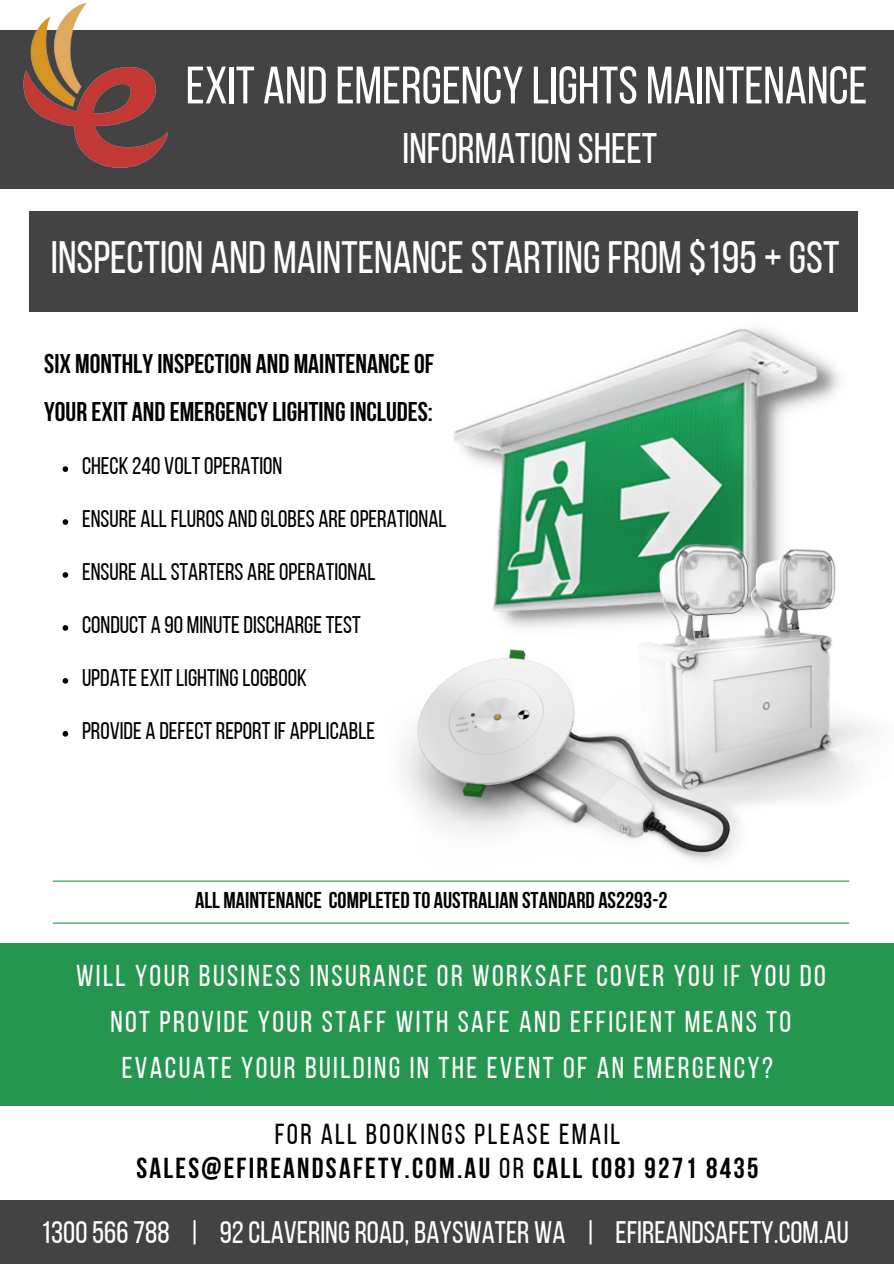
<style>
.page{position:relative;width:894px;height:1264px;background:#fff}
.page>*{position:absolute;margin:0;border:0;box-sizing:border-box;transform-origin:0 0}
.t1{font:52.5px "Bebas Neue";color:#fff}
.t2{font:45.3px "Bebas Neue";color:#fff}
.t3{font:42.6px "Bebas Neue";color:#fff}
.t4{font:31.05px "Bebas Neue";color:#fff}
.t5{font:30px/46.2px "Bebas Neue";letter-spacing:.08em;color:#fff;text-align:center}
.t6{font:700 28.8px "Bebas Neue";letter-spacing:.08em;color:#000}
.t7{font:28.8px "Bebas Neue";letter-spacing:.08em;color:#000}
.t8{font:700 27px/47.2px "Bebas Neue";color:#000}
.t9{font:24px "Bebas Neue";color:#000}
.t10{font:700 22.8px "Bebas Neue";color:#000}
.s1{font-weight:400}
</style>
<div class="page">
<div style="left:0;top:30px;width:893px;height:159px;background:#444343"></div>
<img style="left:23px;top:3px;width:145px;height:165px">
<div style="left:0;top:1199px;width:893px;height:64px;background:#444343"></div>
<div style="left:0;top:943px;width:893px;height:162px;background:#24964f"></div>
<div style="left:29px;top:211px;width:828px;height:101px;background:#444343"></div>
<hr style="left:53px;top:880px;width:795px;height:1px;background:#24964f">
<hr style="left:53px;top:922px;width:795px;height:1px;background:#24964f">
<img style="left:401px;top:672px;width:339px;height:190px">
<svg style="left:63px;top:466px;width:5px;height:6px"></svg>
<svg style="left:63px;top:519px;width:5px;height:6px"></svg>
<svg style="left:63px;top:572px;width:5px;height:6px"></svg>
<svg style="left:63px;top:625px;width:5px;height:5px"></svg>
<svg style="left:63px;top:678px;width:5px;height:5px"></svg>
<svg style="left:63px;top:731px;width:5px;height:5px"></svg>
<img style="left:453px;top:328px;width:387px;height:195px">
<img style="left:457px;top:523px;width:417px;height:293px">
<p class="t1" style="left:186px;top:64px;width:683px">EXIT ANDEMERGENCY LIGHTS MAINTENANCE</p>
<p class="t3" style="left:402px;top:131px;width:256px">INFORMATION SHEET</p>
<p class="t2" style="left:51px;top:239px;width:789px">INSPECTION AND MAINTENANCESTARTING FROM $195+ GST</p>
<p class="t8" style="left:44px;top:343px;width:391px">SIX MONTHLYINSPECTION AND MAINTENANCEOF<br>YOUR EXIT AND EMERGENCYLIGHTINGINCLUDES:</p>
<p class="t9" style="left:82px;top:456px;width:202px">CHECK 240 VOLTOPERATION</p>
<p class="t9" style="left:82px;top:509px;width:366px">ENSURE ALLFLUROS ANDGLOBES AREOPERATIONAL</p>
<p class="t9" style="left:82px;top:562px;width:295px">ENSURE ALLSTARTERS AREOPERATIONAL</p>
<p class="t9" style="left:82px;top:615px;width:280px">CONDUCT A 90 MINUTEDISCHARGETEST</p>
<p class="t9" style="left:82px;top:668px;width:226px">UPDATEEXITLIGHTINGLOGBOOK</p>
<p class="t9" style="left:82px;top:721px;width:294px">PROVIDE A DEFECTREPORTIF APPLICABLE</p>
<p class="t10" style="left:195px;top:891px;width:473px">ALL MAINTENANCE COMPLETED TO AUSTRALIAN STANDARD AS2293-2</p>
<p class="t5" style="left:76px;top:955px;width:751px">WILL YOUR BUSINESS INSURANCE OR WORKSAFE COVER YOU IF YOU DO<br>NOT PROVIDE YOUR STAFF WITH SAFE AND EFFICIENT MEANS TO<br>EVACUATE YOUR BUILDING IN THE EVENT OF AN EMERGENCY?</p>
<p class="t7" style="left:275px;top:1122px;width:347px">FOR ALL BOOKINGS PLEASE EMAIL</p>
<p class="t6" style="left:136px;top:1156px;width:623px">SALES@EFIREANDSAFETY.COM.AU <span class="s1">OR</span> CALL (08) 9271 8435</p>
<p class="t4" style="left:41px;top:1219px;width:809px">1300566788 | 92CLAVERINGROAD, BAYSWATER WA | EFIREANDSAFETY.COM.AU</p>
</div>
